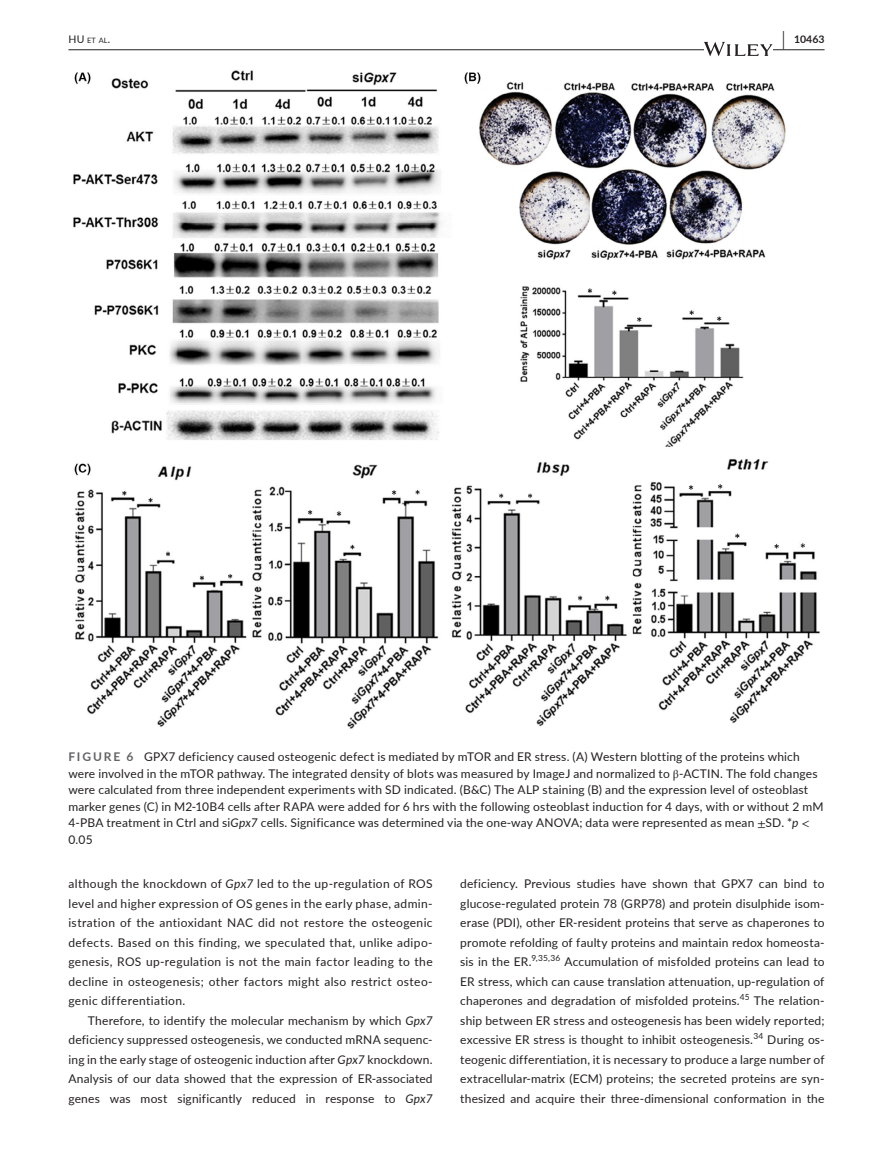
<style>
.page{position:relative;width:893px;height:1174px;background:#fff}
.page>*{position:absolute;margin:0;border:0;box-sizing:border-box;transform-origin:0 0}
.t1{font:12px/19.5px "Lato";letter-spacing:.015em;color:#231f20;text-align:justify}
.t2{font:700 10.5px "Lato";color:#231f20}
.t3{font:8.4px "Lato";color:#231f20}
.t4{font:7.35px "Lato";color:#231f20}
.s1{font-size:10.5px}
.s2{font-size:19.5px}
.s3{font-weight:700;color:#636366}
.s4{font-family:"STIX"}
.s5{font-style:italic}
</style>
<div class="page">
<hr style="left:68px;top:49px;width:756px;height:1px;background:#231f20">
<svg style="left:704px;top:42px;width:69px;height:14px"></svg>
<img style="left:73px;top:70px;width:747px;height:659px">
<p class="t4" style="left:68px;top:35px;width:43px"><span class="s1">HU</span> et al<span class="s1">.</span></p>
<p class="t2" style="left:782px;top:31px;width:44px"><span class="s2">|</span> 10463</p>
<p class="t1" style="left:68px;top:748px;width:757px;line-height:16.5px;text-align:left"><span class="s3">FIGURE 6</span> GPX7 deficiency caused osteogenic defect is mediated by mTOR and ER stress. (A) Western blotting of the proteins which were involved in the mTOR pathway. The integrated density of blots was measured by ImageJ and normalized to <span class="s4">β</span>-ACTIN. The fold changes were calculated from three independent experiments with SD indicated. (B&amp;C) The ALP staining (B) and the expression level of osteoblast marker genes (C) in M2-10B4 cells after RAPA were added for 6 hrs with the following osteoblast induction for 4 days, with or without 2 mM 4-PBA treatment in Ctrl and si<span class="s5">Gpx7</span> cells. Significance was determined via the one-way ANOVA; data were represented as mean <span class="s4">±</span>SD. *<span class="s5">p</span> <span class="s4">&lt; </span>0.05</p>
<p class="t1" style="left:68px;top:873px;width:366px">although the knockdown of <span class="s5">Gpx7</span> led to the up-regulation of ROS level and higher expression of OS genes in the early phase, admin&shy;istration of the antioxidant NAC did not restore the osteogenic defects. Based on this finding, we speculated that, unlike adipo&shy;genesis, ROS up-regulation is not the main factor leading to the decline in osteogenesis; other factors might also restrict osteo&shy;genic differentiation.</p>
<p class="t1" style="left:68px;top:1010px;width:366px;text-indent:20px">Therefore, to identify the molecular mechanism by which <span class="s5">Gpx7 </span>deficiency suppressed osteogenesis, we conducted mRNA sequenc&shy;ing in the early stage of osteogenic induction after <span class="s5">Gpx7</span> knockdown.<br>Analysis of our data showed that the expression of ER-associated genes was most significantly reduced in response to <span class="s5">Gpx7</span></p>
<p class="t1" style="left:460px;top:873px;width:366px">deficiency. Previous studies have shown that GPX7 can bind to glucose-regulated protein 78 (GRP78) and protein disulphide isom&shy;erase (PDI), other ER-resident proteins that serve as chaperones to promote refolding of faulty proteins and maintain redox homeosta&shy;sis in the ER.</p>
<p class="t3" style="left:531px;top:952px;width:30px">9,35,36</p>
<p class="t1" style="left:460px;top:951px;width:366px;text-indent:104px">Accumulation of misfolded proteins can lead to ER stress, which can cause translation attenuation, up-regulation of chaperones and degradation of misfolded proteins.<sup>45</sup> The relation&shy;ship between ER stress and osteogenesis has been widely reported; excessive ER stress is thought to inhibit osteogenesis.<sup>34</sup> During os&shy;teogenic differentiation, it is necessary to produce a large number of extracellular-matrix (ECM) proteins; the secreted proteins are syn&shy;thesized and acquire their three-dimensional conformation in the</p>
</div>
